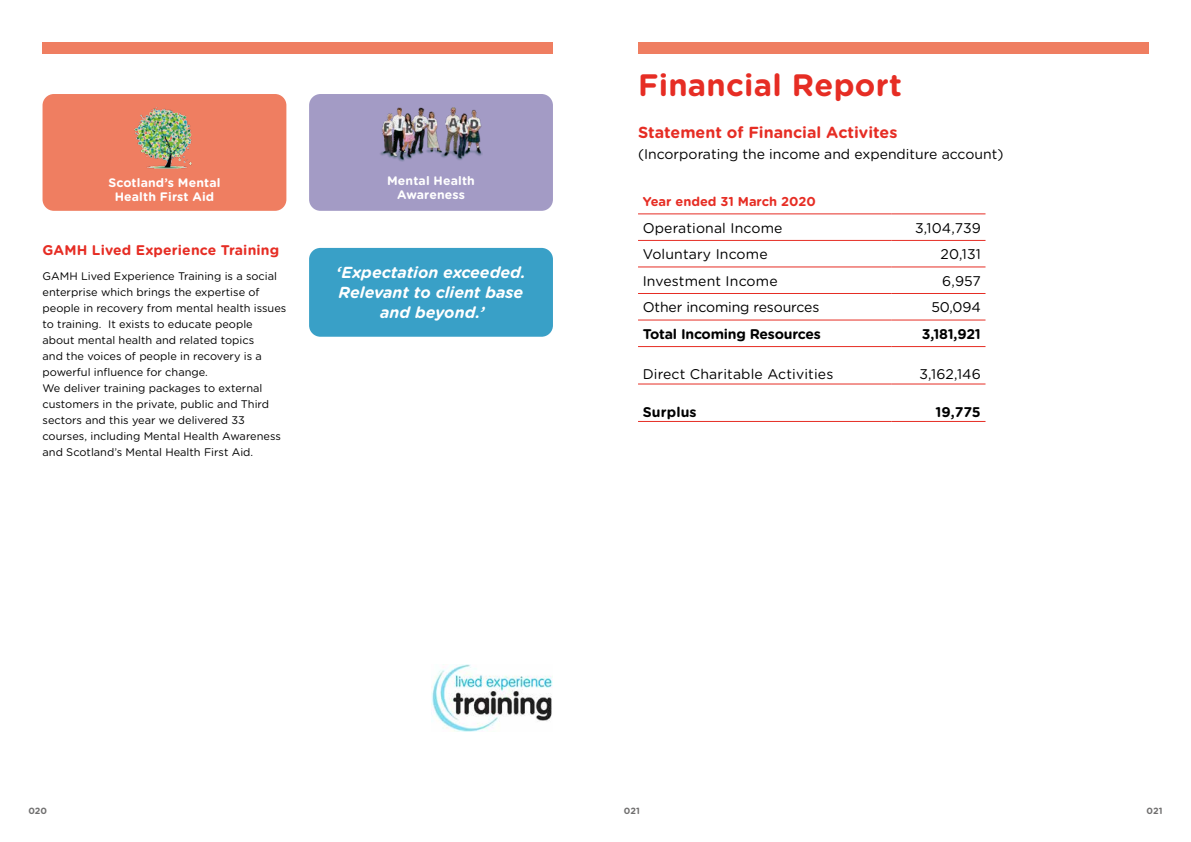
<style>
.page{position:relative;width:1191px;height:842px;background:#fff}
.page>*{position:absolute;margin:0;border:0;box-sizing:border-box;transform-origin:0 0}
.t1{font:700 31px "Gotham Rounded";letter-spacing:.01em;color:#e62d24}
.t2{font:italic 700 16px/20px "Gotham Rounded";color:#fff;text-align:center}
.t3{font:700 16px "Gotham Rounded";color:#e62d24}
.t4{font:14px "Gotham Rounded";color:#000}
.t5{font:700 14px "Gotham Rounded";letter-spacing:-.015em;color:#000}
.t6{font:700 14px "Gotham Rounded";letter-spacing:.01em;color:#e62d24}
.t7{font:700 14px "Gotham Rounded";letter-spacing:.01em;color:#000}
.t8{font:700 12.9px "Gotham Rounded";color:#e62d24}
.t9{font:700 12.3px/14.8px "Gotham Rounded";letter-spacing:.01em;color:#fff;text-align:center}
.t10{font:11px/16px "Gotham Rounded";color:#000}
.t11{font:700 9px "Gotham Rounded";letter-spacing:.005em;color:#706f6f}
</style>
<div class="page">
<div style="left:309px;top:94px;width:244px;height:117px;background:#a39bc5;border-radius:11px"></div>
<div style="left:43px;top:43px;width:510px;height:11px;background:#ef7e61"></div>
<img style="left:431px;top:665px;width:122px;height:66px">
<div style="left:309px;top:248px;width:244px;height:89px;background:#39a0c7;border-radius:11px"></div>
<div style="left:43px;top:94px;width:243px;height:117px;background:#ef7e61;border-radius:11px"></div>
<img style="left:134px;top:107px;width:58px;height:62px">
<img style="left:380px;top:107px;width:103px;height:54px">
<div style="left:638px;top:43px;width:510px;height:11px;background:#ef7e61"></div>
<hr style="left:638px;top:214px;width:253px;height:1px;background:#e62d24">
<hr style="left:891px;top:214px;width:94px;height:1px;background:#e62d24">
<hr style="left:638px;top:240px;width:253px;height:1px;background:#e62d24">
<hr style="left:891px;top:240px;width:94px;height:1px;background:#e62d24">
<hr style="left:638px;top:267px;width:253px;height:1px;background:#e62d24">
<hr style="left:891px;top:267px;width:94px;height:1px;background:#e62d24">
<hr style="left:638px;top:293px;width:253px;height:1px;background:#e62d24">
<hr style="left:891px;top:293px;width:94px;height:1px;background:#e62d24">
<hr style="left:638px;top:320px;width:253px;height:1px;background:#e62d24">
<hr style="left:891px;top:320px;width:94px;height:1px;background:#e62d24">
<hr style="left:638px;top:346px;width:253px;height:1px;background:#e62d24">
<hr style="left:891px;top:346px;width:94px;height:1px;background:#e62d24">
<hr style="left:638px;top:384px;width:253px;height:1px;background:#e62d24">
<hr style="left:891px;top:384px;width:94px;height:1px;background:#e62d24">
<hr style="left:638px;top:421px;width:253px;height:1px;background:#e62d24">
<hr style="left:891px;top:421px;width:94px;height:1px;background:#e62d24">
<h1 class="t1" style="left:638px;top:62px;width:265px">Financial Report</h1>
<p class="t9" style="left:108px;top:174px;width:114px">Scotland’s Mental<br>Health First Aid</p>
<p class="t6" style="left:43px;top:240px;width:238px">GAMH Lived Experience Training</p>
<p class="t10" style="left:43px;top:267px;width:245px">GAMH Lived Experience Training is a social enterprise which brings the expertise of people in recovery from mental health issues to training. It exists to educate people about mental health and related topics<br>and the voices of people in recovery is a powerful influence for change.<br>We deliver training packages to external customers in the private, public and Third sectors and this year we delivered 33 courses, including Mental Health Awareness and Scotland’s Mental Health First Aid.</p>
<p class="t9" style="left:387px;top:172px;width:89px">Mental Health<br>Awareness</p>
<h2 class="t2" style="left:336px;top:261px;width:191px">‘Expectation exceeded.<br>Relevant to client base and beyond.’</h2>
<h2 class="t3" style="left:638px;top:120px;width:261px">Statement of Financial Activites</h2>
<p class="t4" style="left:638px;top:144px;width:367px">(Incorporating the income and expenditure account)</p>
<p class="t8" style="left:642px;top:192px;width:174px">Year ended 31 March 2020</p>
<p class="t4" style="left:642px;top:218px;width:141px">Operational Income</p>
<p class="t4" style="left:915px;top:218px;width:67px">3,104,739</p>
<p class="t4" style="left:642px;top:245px;width:126px">Voluntary Income</p>
<p class="t4" style="left:940px;top:245px;width:42px">20,131</p>
<p class="t4" style="left:642px;top:271px;width:136px">Investment Income</p>
<p class="t4" style="left:942px;top:271px;width:40px">6,957</p>
<p class="t4" style="left:642px;top:298px;width:178px">Other incoming resources</p>
<p class="t4" style="left:931px;top:298px;width:51px">50,094</p>
<p class="t5" style="left:642px;top:324px;width:180px">Total Incoming Resources</p>
<p class="t5" style="left:922px;top:324px;width:60px">3,181,921</p>
<p class="t4" style="left:642px;top:365px;width:192px">Direct Charitable Activities</p>
<p class="t4" style="left:919px;top:365px;width:63px">3,162,146</p>
<p class="t7" style="left:642px;top:402px;width:55px">Surplus</p>
<p class="t5" style="left:935px;top:402px;width:47px">19,775</p>
<p class="t11" style="left:28px;top:804px;width:20px">020</p>
<p class="t11" style="left:1146px;top:804px;width:18px">021</p>
<p class="t11" style="left:624px;top:804px;width:18px">021</p>
</div>
